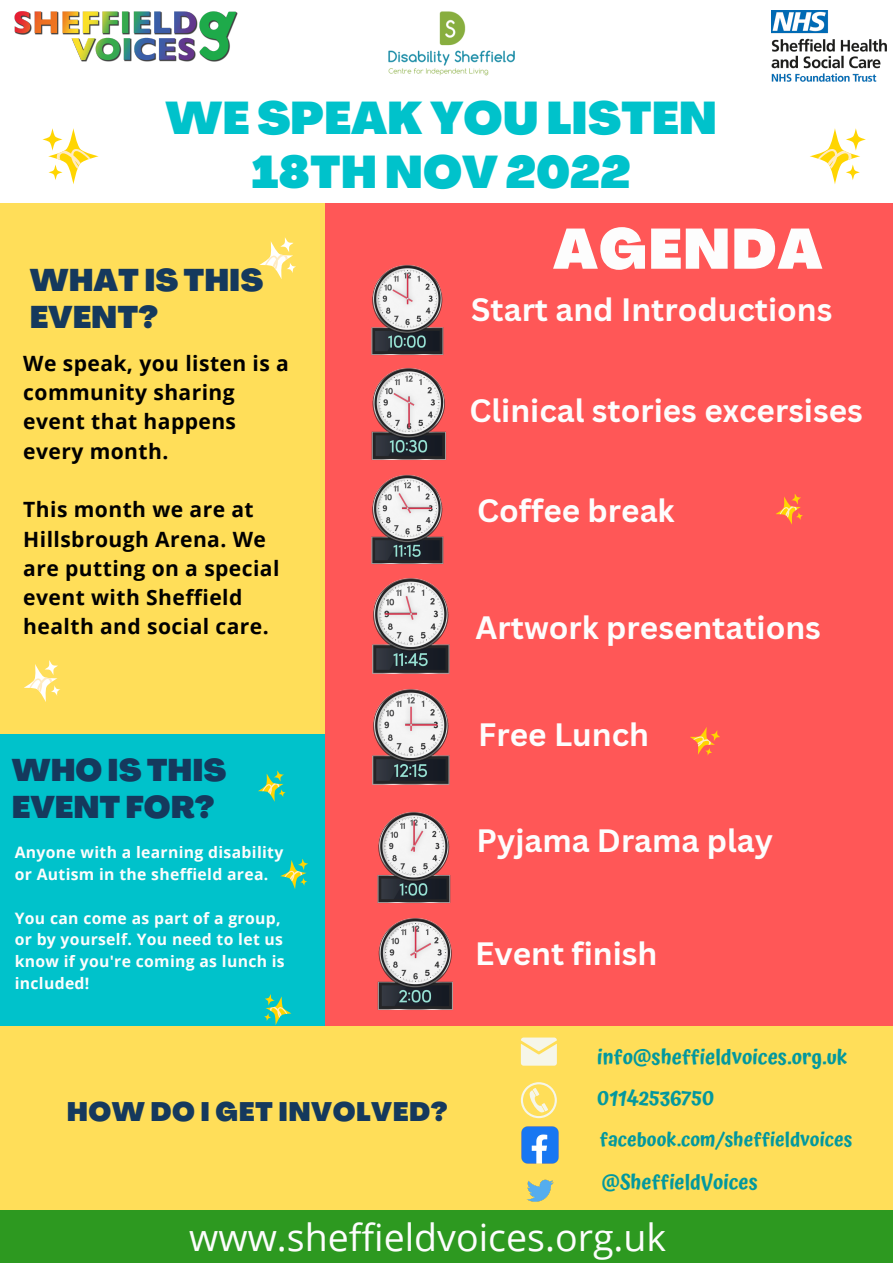
<style>
.page{position:relative;width:893px;height:1263px;background:#fff}
.page>*{position:absolute;margin:0;border:0;box-sizing:border-box;transform-origin:0 0}
.t1{font:900 55.8px "Agrandir";letter-spacing:.02em;color:#fdfdfd}
.t2{font:900 45px/53.5px "Agrandir";color:#00c2cb;text-align:center}
.t3{font:37.5px "Open Sans";color:#fdfdfd}
.t4{font:700 31.5px "Canva Sans";color:#fdfdfd}
.t5{font:900 30.75px/36.6px "Agrandir";color:#15395d}
.t6{font:900 26.25px "Agrandir";letter-spacing:.02em;color:#15395d}
.t7{font:700 21.08px/29.2px "Open Sans";letter-spacing:.02em;color:#000}
.t8{font:600 20.55px "Atma";color:#03989e}
.t9{font:600 20.48px "Atma";color:#03989e}
.t10{font:600 20.25px "Atma";color:#03989e}
.t11{font:600 19.27px "Atma";color:#03989e}
.t12{font:700 15.75px/22px "Open Sans";letter-spacing:.02em;color:#fdfdfd}
</style>
<div class="page">
<div style="left:0;top:733px;width:337px;height:318px;background:#00c2cb"></div>
<div style="left:0;top:203px;width:325px;height:530px;background:#ffde59"></div>
<div style="left:325px;top:203px;width:568px;height:848px;background:#ff5757"></div>
<div style="left:0;top:1026px;width:893px;height:237px;background:#ffde59"></div>
<svg style="left:810px;top:128px;width:56px;height:56px"></svg>
<svg style="left:776px;top:494px;width:27px;height:31px"></svg>
<svg style="left:259px;top:237px;width:37px;height:42px"></svg>
<svg style="left:24px;top:660px;width:36px;height:42px"></svg>
<svg style="left:690px;top:727px;width:30px;height:29px"></svg>
<svg style="left:258px;top:770px;width:28px;height:32px"></svg>
<svg style="left:264px;top:994px;width:28px;height:31px"></svg>
<svg style="left:280px;top:859px;width:28px;height:30px"></svg>
<img style="left:14px;top:11px;width:224px;height:51px">
<img style="left:771px;top:10px;width:115px;height:71px">
<img style="left:371px;top:264px;width:73px;height:91px">
<img style="left:371px;top:367px;width:76px;height:93px">
<img style="left:371px;top:474px;width:73px;height:90px">
<img style="left:372px;top:578px;width:78px;height:96px">
<img style="left:372px;top:689px;width:78px;height:96px">
<img style="left:377px;top:811px;width:74px;height:92px">
<img style="left:377px;top:917px;width:76px;height:93px">
<img style="left:388px;top:11px;width:127px;height:64px">
<svg style="left:521px;top:1082px;width:36px;height:36px"></svg>
<svg style="left:521px;top:1037px;width:36px;height:29px"></svg>
<img style="left:521px;top:1126px;width:38px;height:38px">
<div style="left:0;top:1210px;width:893px;height:53px;background:#2d9920"></div>
<img style="left:527px;top:1179px;width:27px;height:23px">
<svg style="left:42px;top:128px;width:57px;height:56px"></svg>
<h2 class="t2" style="left:166px;top:96px;width:553px">WE SPEAK YOU LISTEN<br>18TH NOV 2022</h2>
<h1 class="t1" style="left:553px;top:227px;width:271px">AGENDA</h1>
<h3 class="t5" style="left:30px;top:265px;width:235px">WHAT IS THIS<br>EVENT?</h3>
<p class="t7" style="left:23px;top:348px;width:267px">We speak, you listen is a community sharing event that happens every month.</p>
<p class="t7" style="left:23px;top:494px;width:258px">This month we are at<br>Hillsbrough Arena. We are putting on a special event with Sheffield health and social care.</p>
<h3 class="t4" style="left:471px;top:288px;width:362px">Start and Introductions</h3>
<h3 class="t4" style="left:469px;top:388px;width:395px">Clinical stories excersises</h3>
<h3 class="t4" style="left:477px;top:489px;width:199px">Coffee break</h3>
<h3 class="t4" style="left:475px;top:606px;width:347px">Artwork presentations</h3>
<h3 class="t5" style="left:12px;top:755px;width:216px">WHO IS THIS<br>EVENT FOR?</h3>
<p class="t12" style="left:15px;top:840px;width:270px">Anyone with a learning disability or Autism in the sheffield area.</p>
<p class="t12" style="left:15px;top:906px;width:272px">You can come as part of a group, or by yourself. You need to let us know if you're coming as lunch is included!</p>
<p class="t6" style="left:67px;top:1101px;width:382px">HOW DO I GET INVOLVED?</p>
<h3 class="t4" style="left:478px;top:712px;width:172px">Free Lunch</h3>
<h3 class="t4" style="left:476px;top:818px;width:298px">Pyjama Drama play</h3>
<h3 class="t4" style="left:475px;top:931px;width:184px">Event finish</h3>
<p class="t9" style="left:597px;top:1045px;width:252px">info@sheffieldvoices.org.uk</p>
<p class="t8" style="left:597px;top:1085px;width:118px">01142536750</p>
<p class="t11" style="left:600px;top:1128px;width:254px">facebook.com/sheffieldvoices</p>
<p class="t10" style="left:602px;top:1170px;width:157px">@SheffieldVoices</p>
<h3 class="t3" style="left:189px;top:1211px;width:478px">www.sheffieldvoices.org.uk</h3>
</div>
